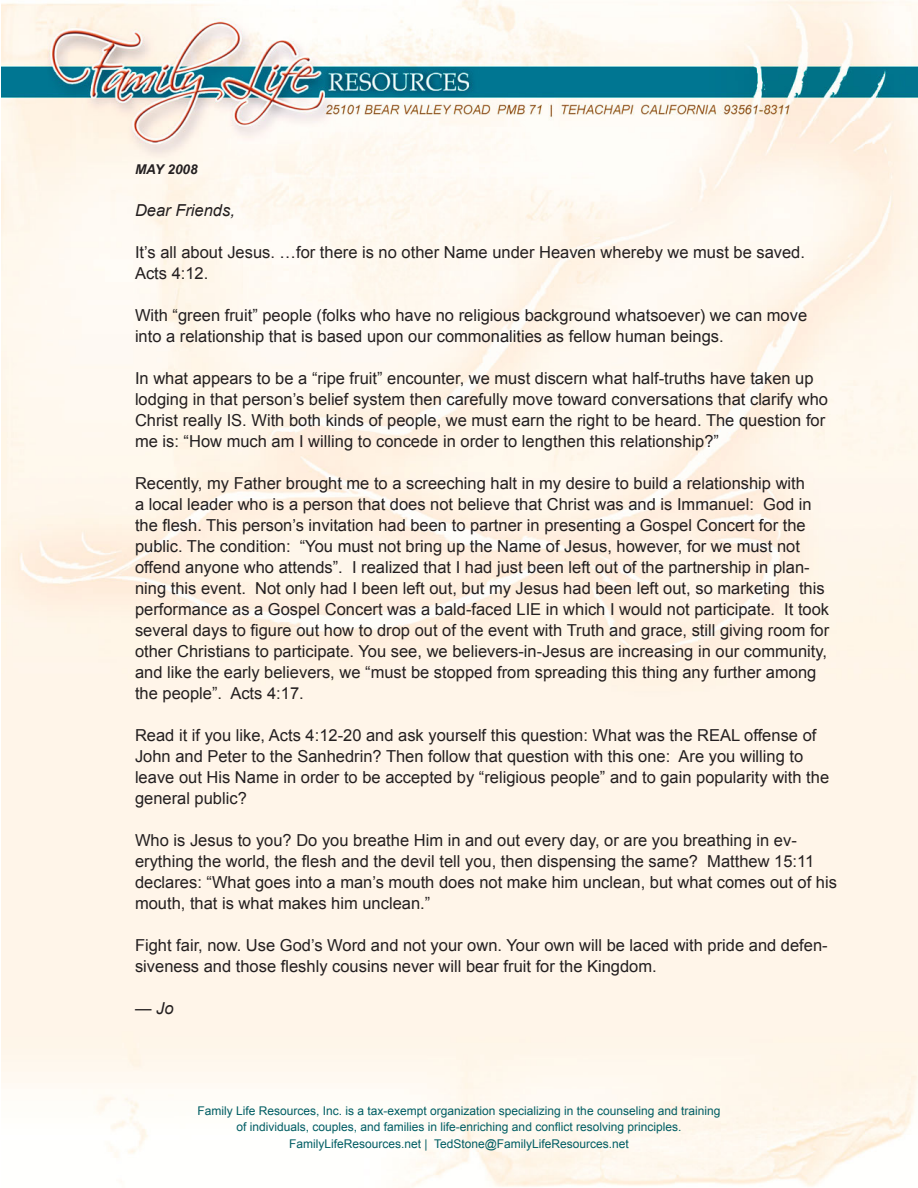
<style>
.page{position:relative;width:918px;height:1188px;background:#fff}
.page>*{position:absolute;margin:0;border:0;box-sizing:border-box;transform-origin:0 0}
.t1{font:16.5px/21px "Arial";color:#231f20}
.t2{font:italic 16.5px "Arial";color:#231f20}
.t3{font:italic 700 13.5px "Arial";color:#231f20}
.t4{font:12px/16.5px "Arial";color:#005d63;text-align:center}
</style>
<div class="page">
<img style="left:1px;top:1px;width:917px;height:1187px">
<p class="t3" style="left:135px;top:162px;width:64px">MAY 2008</p>
<p class="t2" style="left:135px;top:201px;width:101px">Dear Friends,</p>
<p class="t1" style="left:135px;top:242px;width:672px">It’s all about Jesus. …for there is no other Name under Heaven whereby we must be saved.<br>Acts 4:12.</p>
<p class="t1" style="left:135px;top:305px;width:674px">With “green fruit” people (folks who have no religious background whatsoever) we can move into a relationship that is based upon our commonalities as fellow human beings.</p>
<p class="t1" style="left:135px;top:368px;width:695px">In what appears to be a “ripe fruit” encounter, we must discern what half-truths have taken up lodging in that person’s belief system then carefully move toward conversations that clarify who Christ really IS. With both kinds of people, we must earn the right to be heard. The question for me is: “How much am I willing to concede in order to lengthen this relationship?”</p>
<p class="t1" style="left:135px;top:473px;width:696px">Recently, my Father brought me to a screeching halt in my desire to build a relationship with<br>a local leader who is a person that does not believe that Christ was and is Immanuel: God in the flesh. This person’s invitation had been to partner in presenting a Gospel Concert for the public. The condition: “You must not bring up the Name of Jesus, however, for we must not offend anyone who attends”. I realized that I had just been left out of the partnership in plan&shy;ning this event. Not only had I been left out, but my Jesus had been left out, so marketing this performance as a Gospel Concert was a bald-faced LIE in which I would not participate. It took several days to figure out how to drop out of the event with Truth and grace, still giving room for other Christians to participate. You see, we believers-in-Jesus are increasing in our community, and like the early believers, we “must be stopped from spreading this thing any further among the people”. Acts 4:17.</p>
<p class="t1" style="left:135px;top:725px;width:696px">Read it if you like, Acts 4:12-20 and ask yourself this question: What was the REAL offense of John and Peter to the Sanhedrin? Then follow that question with this one: Are you willing to leave out His Name in order to be accepted by “religious people” and to gain popularity with the general public?</p>
<p class="t1" style="left:135px;top:830px;width:703px">Who is Jesus to you? Do you breathe Him in and out every day, or are you breathing in ev&shy;erything the world, the flesh and the devil tell you, then dispensing the same? Matthew 15:11 declares: “What goes into a man’s mouth does not make him unclean, but what comes out of his mouth, that is what makes him unclean.”</p>
<p class="t1" style="left:135px;top:935px;width:694px">Fight fair, now. Use God’s Word and not your own. Your own will be laced with pride and defen&shy;siveness and those fleshly cousins never will bear fruit for the Kingdom.</p>
<p class="t2" style="left:135px;top:999px;width:40px">— Jo</p>
<p class="t4" style="left:198px;top:1102px;width:524px">Family Life Resources, Inc. is a tax-exempt organization specializing in the counseling and training of individuals, couples, and families in life-enriching and conflict resolving principles.<br>FamilyLifeResources.net | TedStone@FamilyLifeResources.net</p>
</div>
